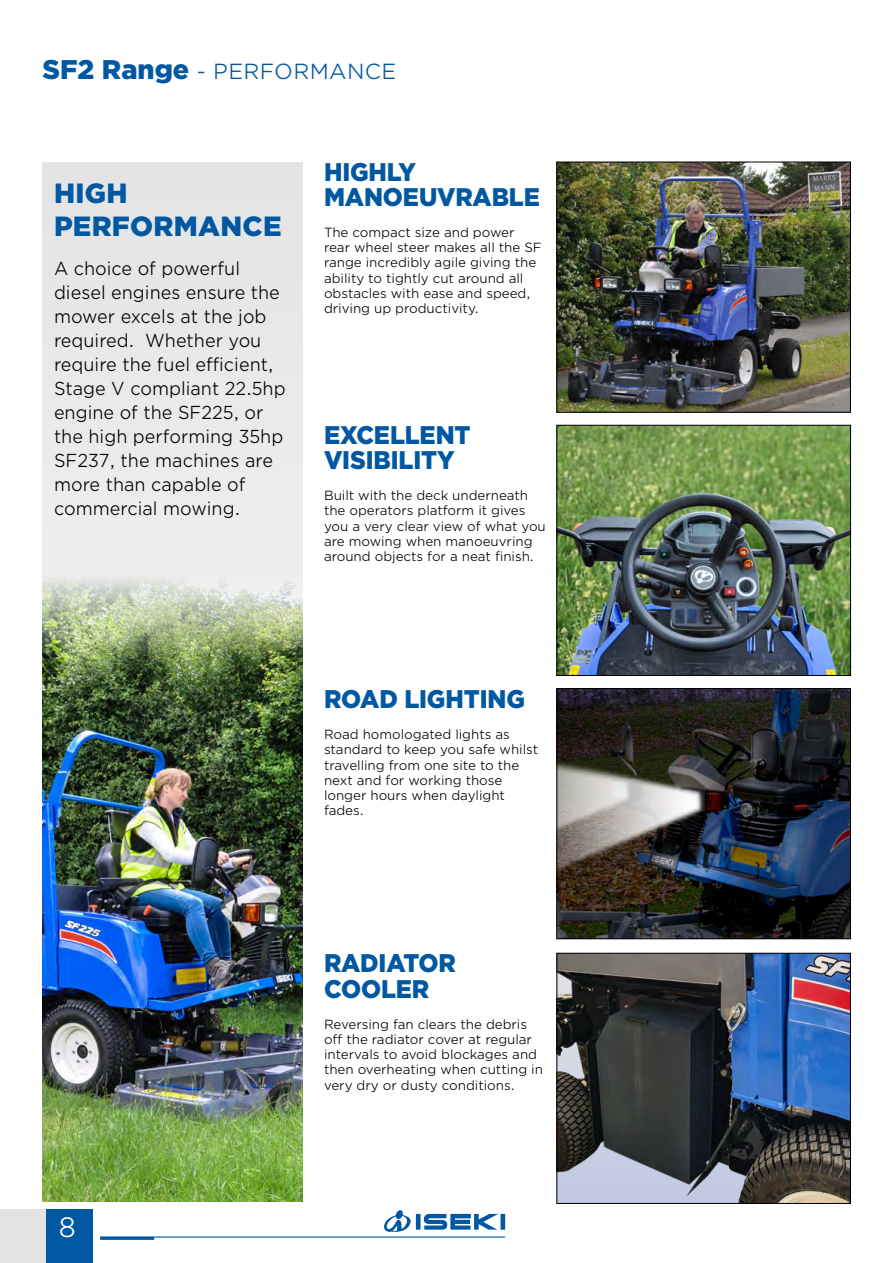
<style>
.page{position:relative;width:893px;height:1263px;background:#fff}
.page>*{position:absolute;margin:0;border:0;box-sizing:border-box;transform-origin:0 0}
.t1{font:900 27.75px/33.3px "Gotham";letter-spacing:.01em;color:#0058a2}
.t2{font:27px "Gotham Office";color:#fff}
.t3{font:900 25.5px/25.5px "Gotham";letter-spacing:-.005em;color:#0058a2;scale:.95 1}
.t4{font:21px "Gotham Office";letter-spacing:.015em;color:#0058a2}
.t5{font:18px/24px "Gotham Office";color:#000;scale:.95 1}
.t6{font:12.75px/15.3px "Gotham Office";letter-spacing:-.005em;color:#000}
.s1{font-family:"Gotham";font-weight:900;font-size:27px}
</style>
<div class="page">
<div style="left:43px;top:162px;width:259px;height:1041px;background:#e9e9e9"></div>
<div style="left:43px;top:1210px;width:49px;height:53px;background:#0058a2"></div>
<div style="left:0;top:1210px;width:46px;height:53px;background:#e3e3e3"></div>
<svg style="left:384px;top:1210px;width:121px;height:22px"></svg>
<hr style="left:100px;top:1236px;width:405px;height:1px;background:#0058a2">
<hr style="left:100px;top:1237px;width:54px;height:3px;background:#0058a2">
<img style="left:559px;top:164px;width:290px;height:246px">
<div style="left:557px;top:162px;width:294px;height:250px;border:1px solid #000"></div>
<img style="left:559px;top:427px;width:290px;height:247px">
<div style="left:557px;top:425px;width:294px;height:251px;border:1px solid #000"></div>
<img style="left:43px;top:581px;width:259px;height:621px">
<img style="left:559px;top:955px;width:290px;height:246px">
<div style="left:557px;top:953px;width:294px;height:250px;border:1px solid #000"></div>
<img style="left:559px;top:690px;width:290px;height:247px">
<div style="left:557px;top:688px;width:294px;height:251px;border:1px solid #000"></div>
<h3 class="t4" style="left:43px;top:58px;width:355px"><span class="s1">SF2 Range</span> - PERFORMANCE</h3>
<h1 class="t1" style="left:54px;top:175px;width:229px">HIGH<br>PERFORMANCE</h1>
<p class="t5" style="left:54px;top:256px;width:245px">A choice of powerful diesel engines ensure the mower excels at the job required. Whether you require the fuel efficient,<br>Stage V compliant 22.5hp engine of the SF225, or the high performing 35hp<br>SF237, the machines are more than capable of commercial mowing.</p>
<h3 class="t3" style="left:324px;top:158px;width:229px">HIGHLY<br>MANOEUVRABLE</h3>
<p class="t6" style="left:324px;top:224px;width:219px">The compact size and power rear wheel steer makes all the SF range incredibly agile giving the ability to tightly cut around all obstacles with ease and speed, driving up productivity.</p>
<h3 class="t3" style="left:324px;top:421px;width:156px">EXCELLENT<br>VISIBILITY</h3>
<p class="t6" style="left:324px;top:487px;width:223px">Built with the deck underneath the operators platform it gives you a very clear view of what you are mowing when manoeuvring around objects for a neat finish.</p>
<h3 class="t3" style="left:324px;top:686px;width:213px">ROAD LIGHTING</h3>
<p class="t6" style="left:324px;top:726px;width:216px">Road homologated lights as standard to keep you safe whilst travelling from one site to the next and for working those longer hours when daylight fades.</p>
<h2 class="t2" style="left:59px;top:1209px;width:19px">8</h2>
<h3 class="t3" style="left:324px;top:950px;width:140px">RADIATOR<br>COOLER</h3>
<p class="t6" style="left:324px;top:1016px;width:221px">Reversing fan clears the debris off the radiator cover at regular intervals to avoid blockages and then overheating when cutting in very dry or dusty conditions.</p>
</div>
